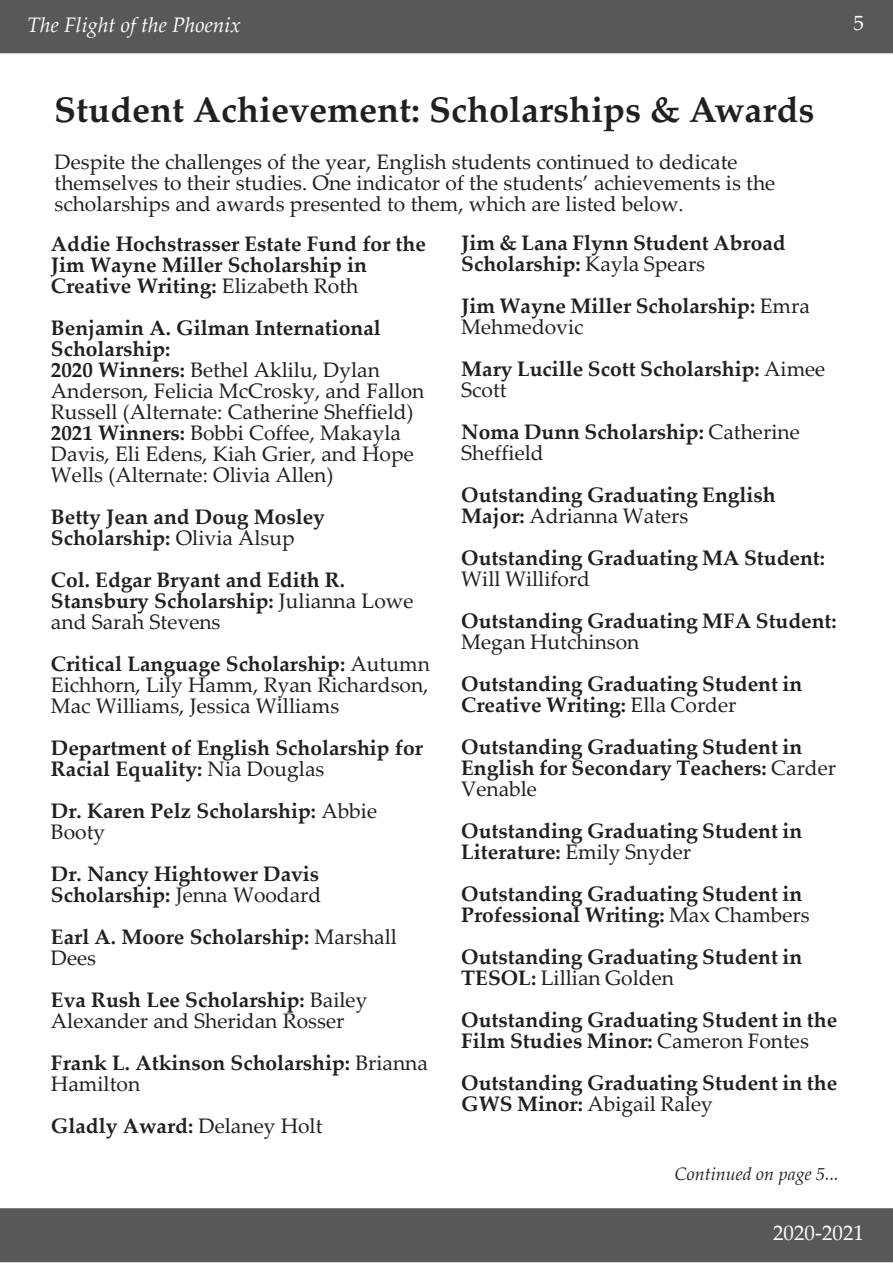
<style>
.page{position:relative;width:893px;height:1263px;background:#fff}
.page>*{position:absolute;margin:0;border:0;box-sizing:border-box;transform-origin:0 0}
.t1{font:700 36px "Palatino";color:#231f20}
.t2{font:700 21px/21px "Palatino Linotype";color:#231f20}
.t3{font:21px/21px "Palatino Linotype";color:#231f20}
.t4{font:italic 21px "Palatino";color:#fff}
.t5{font:21px "Palatino";color:#fff}
.t6{font:21px "Palatino Linotype";color:#fff}
.t7{font:italic 18px "Palatino";color:#231f20}
.s1{font-weight:400}
.s2{font-weight:700}
</style>
<div class="page">
<div style="left:1px;top:1209px;width:891px;height:52px;background:#57585a"></div>
<div style="left:0;top:1208px;width:893px;height:54px;border:2px solid #57585a"></div>
<div style="left:1px;top:0;width:891px;height:52px;background:#57585a"></div>
<div style="left:0;top:0;width:893px;height:53px;border:2px solid #57585a"></div>
<p class="t4" style="left:27px;top:7px;width:215px">The Flight of the Phoenix</p>
<p class="t6" style="left:854px;top:8px;width:12px">5</p>
<p class="t1" style="left:54px;top:79px;width:762px">Student Achievement: Scholarships &amp; Awards</p>
<p class="t3" style="left:55px;top:151px;width:722px">Despite the challenges of the year, English students continued to dedicate themselves to their studies. One indicator of the students’ achievements is the scholarships and awards presented to them, which are listed below.</p>
<p class="t2" style="left:51px;top:232px;width:376px">Addie Hochstrasser Estate Fund for the<br>Jim Wayne Miller Scholarship in<br>Creative Writing: <span class="s1">Elizabeth Roth</span></p>
<p class="t3" style="left:51px;top:316px;width:375px"><span class="s2">Benjamin A. Gilman International Scholarship:<br>2020 Winners:</span> Bethel Aklilu, Dylan Anderson, Felicia McCrosky, and Fallon Russell (Alternate: Catherine Sheffield)<br><span class="s2">2021 Winners:</span> Bobbi Coffee, Makayla Davis, Eli Edens, Kiah Grier, and Hope Wells (Alternate: Olivia Allen)</p>
<p class="t2" style="left:51px;top:505px;width:276px">Betty Jean and Doug Mosley<br>Scholarship: <span class="s1">Olivia Alsup</span></p>
<p class="t2" style="left:51px;top:568px;width:364px">Col. Edgar Bryant and Edith R.<br>Stansbury Scholarship: <span class="s1">Julianna Lowe and Sarah Stevens</span></p>
<p class="t3" style="left:51px;top:652px;width:380px;text-align:justify"><span class="s2">Critical Language Scholarship:</span> Autumn Eichhorn, Lily Hamm, Ryan Richardson, Mac Williams, Jessica Williams</p>
<p class="t2" style="left:51px;top:736px;width:373px">Department of English Scholarship for<br>Racial Equality: <span class="s1">Nia Douglas</span></p>
<p class="t2" style="left:51px;top:799px;width:328px">Dr. Karen Pelz Scholarship: <span class="s1">Abbie<br>Booty</span></p>
<p class="t2" style="left:51px;top:862px;width:272px">Dr. Nancy Hightower Davis<br>Scholarship: <span class="s1">Jenna Woodard</span></p>
<p class="t2" style="left:51px;top:925px;width:348px">Earl A. Moore Scholarship: <span class="s1">Marshall<br>Dees</span></p>
<p class="t3" style="left:51px;top:988px;width:318px"><span class="s2">Eva Rush Lee Scholarship:</span> Bailey<br>Alexander and Sheridan Rosser</p>
<p class="t2" style="left:51px;top:1051px;width:379px">Frank L. Atkinson Scholarship: <span class="s1">Brianna<br>Hamilton</span></p>
<p class="t2" style="left:51px;top:1114px;width:273px">Gladly Award: <span class="s1">Delaney Holt</span></p>
<p class="t2" style="left:461px;top:232px;width:326px">Jim &amp; Lana Flynn Student Abroad<br>Scholarship: <span class="s1">Kayla Spears</span></p>
<p class="t2" style="left:461px;top:295px;width:350px">Jim Wayne Miller Scholarship: <span class="s1">Emra<br>Mehmedovic</span></p>
<p class="t2" style="left:461px;top:358px;width:366px">Mary Lucille Scott Scholarship: <span class="s1">Aimee<br>Scott</span></p>
<p class="t2" style="left:461px;top:421px;width:340px">Noma Dunn Scholarship: <span class="s1">Catherine<br>Sheffield</span></p>
<p class="t2" style="left:461px;top:484px;width:316px">Outstanding Graduating English<br>Major: <span class="s1">Adrianna Waters</span></p>
<p class="t2" style="left:461px;top:547px;width:365px">Outstanding Graduating MA Student:<br><span class="s1">Will Williford</span></p>
<p class="t2" style="left:461px;top:610px;width:377px">Outstanding Graduating MFA Student:<br><span class="s1">Megan Hutchinson</span></p>
<p class="t2" style="left:461px;top:673px;width:343px">Outstanding Graduating Student in<br>Creative Writing: <span class="s1">Ella Corder</span></p>
<p class="t2" style="left:461px;top:736px;width:376px">Outstanding Graduating Student in<br>English for Secondary Teachers: <span class="s1">Carder<br>Venable</span></p>
<p class="t2" style="left:461px;top:820px;width:343px">Outstanding Graduating Student in<br>Literature: <span class="s1">Emily Snyder</span></p>
<p class="t2" style="left:461px;top:883px;width:350px">Outstanding Graduating Student in<br>Professional Writing: <span class="s1">Max Chambers</span></p>
<p class="t2" style="left:461px;top:946px;width:343px">Outstanding Graduating Student in<br>TESOL: <span class="s1">Lillian Golden</span></p>
<p class="t2" style="left:461px;top:1009px;width:377px">Outstanding Graduating Student in the<br>Film Studies Minor: <span class="s1">Cameron Fontes</span></p>
<p class="t2" style="left:461px;top:1072px;width:377px">Outstanding Graduating Student in the<br>GWS Minor: <span class="s1">Abigail Raley</span></p>
<p class="t7" style="left:675px;top:1159px;width:166px">Continued on page 5...</p>
<p class="t5" style="left:773px;top:1215px;width:92px">2020-2021</p>
</div>
